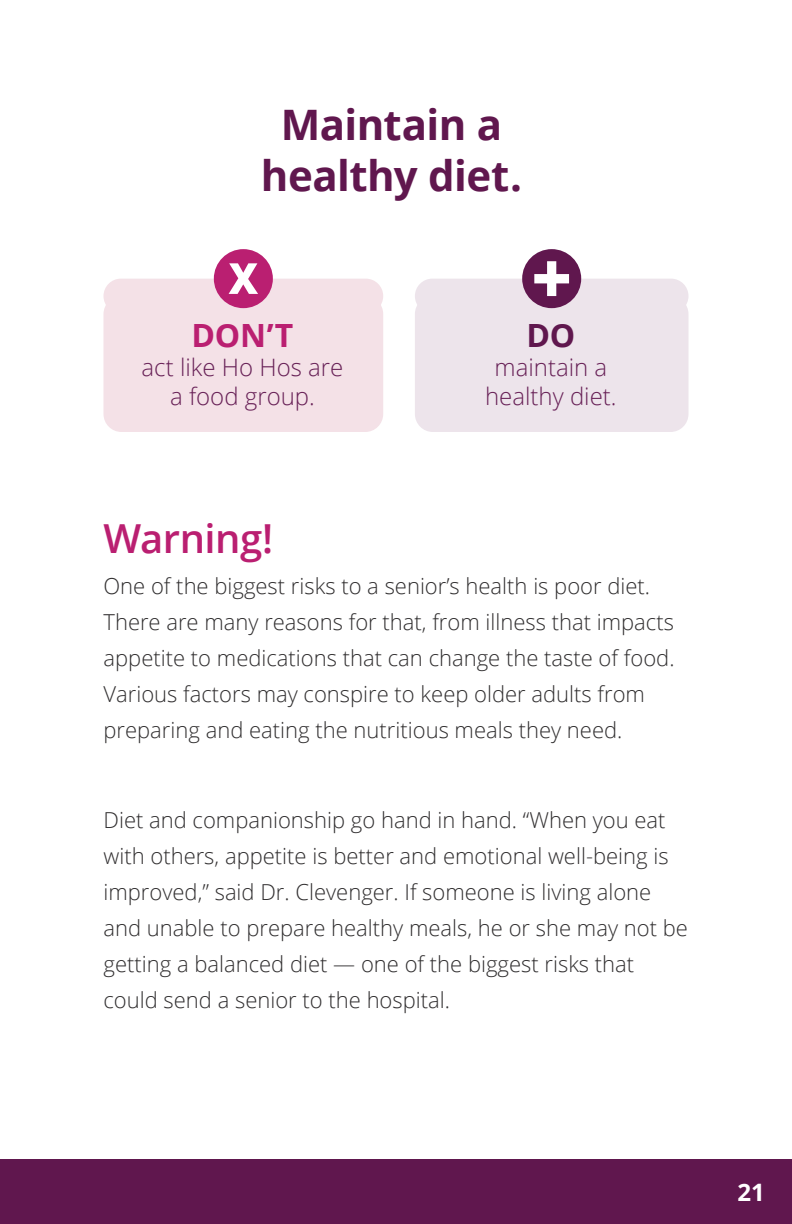
<style>
.page{position:relative;width:792px;height:1224px;background:#fff}
.page>*{position:absolute;margin:0;border:0;box-sizing:border-box;transform-origin:0 0}
.t1{font:700 42px/50.4px "Open Sans";letter-spacing:-.015em;color:#60174e;text-align:center}
.t2{font:600 40px "Open Sans";letter-spacing:-.015em;color:#ba1f71}
.t3{font:700 32px "Open Sans";color:#ba1f71}
.t4{font:700 32px "Open Sans";color:#60174e}
.t5{font:300 24px/28.8px "Open Sans";color:#682157;text-align:center}
.t6{font:700 24px "Open Sans";color:#fff}
.t7{font:300 22px/36px "Open Sans";color:#312f30}
</style>
<div class="page">
<div style="left:0;top:1159px;width:792px;height:65px;background:#60174e"></div>
<div style="left:103px;top:279px;width:280px;height:34px;background:#f4e1e7;border-radius:17px"></div>
<div style="left:415px;top:279px;width:273px;height:34px;background:#ede4eb;border-radius:17px"></div>
<div style="left:104px;top:296px;width:279px;height:136px;background:#f4e1e7;border-radius:18px"></div>
<div style="left:415px;top:296px;width:273px;height:136px;background:#ede4eb;border-radius:18px"></div>
<div style="left:214px;top:249px;width:59px;height:59px;background:#ba1f71;border-radius:50%"></div>
<svg style="left:229px;top:263px;width:29px;height:31px"></svg>
<div style="left:522px;top:249px;width:59px;height:59px;background:#60174e;border-radius:50%"></div>
<svg style="left:534px;top:261px;width:35px;height:35px"></svg>
<h1 class="t1" style="left:261px;top:99px;width:263px">Maintain a healthy diet.</h1>
<h3 class="t3" style="left:191px;top:313px;width:104px">DON’T</h3>
<p class="t5" style="left:142px;top:353px;width:203px">act like Ho Hos are a food group.</p>
<h3 class="t4" style="left:526px;top:313px;width:50px">DO</h3>
<p class="t5" style="left:485px;top:353px;width:133px">maintain a healthy diet.</p>
<h2 class="t2" style="left:104px;top:511px;width:171px">Warning!</h2>
<p class="t7" style="left:104px;top:567px;width:573px">One of the biggest risks to a senior’s health is poor diet.<br>There are many reasons for that, from illness that impacts appetite to medications that can change the taste of food.<br>Various factors may conspire to keep older adults from preparing and eating the nutritious meals they need.</p>
<p class="t7" style="left:104px;top:801px;width:586px">Diet and companionship go hand in hand. “When you eat with others, appetite is better and emotional well-being is improved,” said Dr. Clevenger. If someone is living alone and unable to prepare healthy meals, he or she may not be getting a balanced diet — one of the biggest risks that could send a senior to the hospital.</p>
<p class="t6" style="left:738px;top:1175px;width:29px">21</p>
</div>
